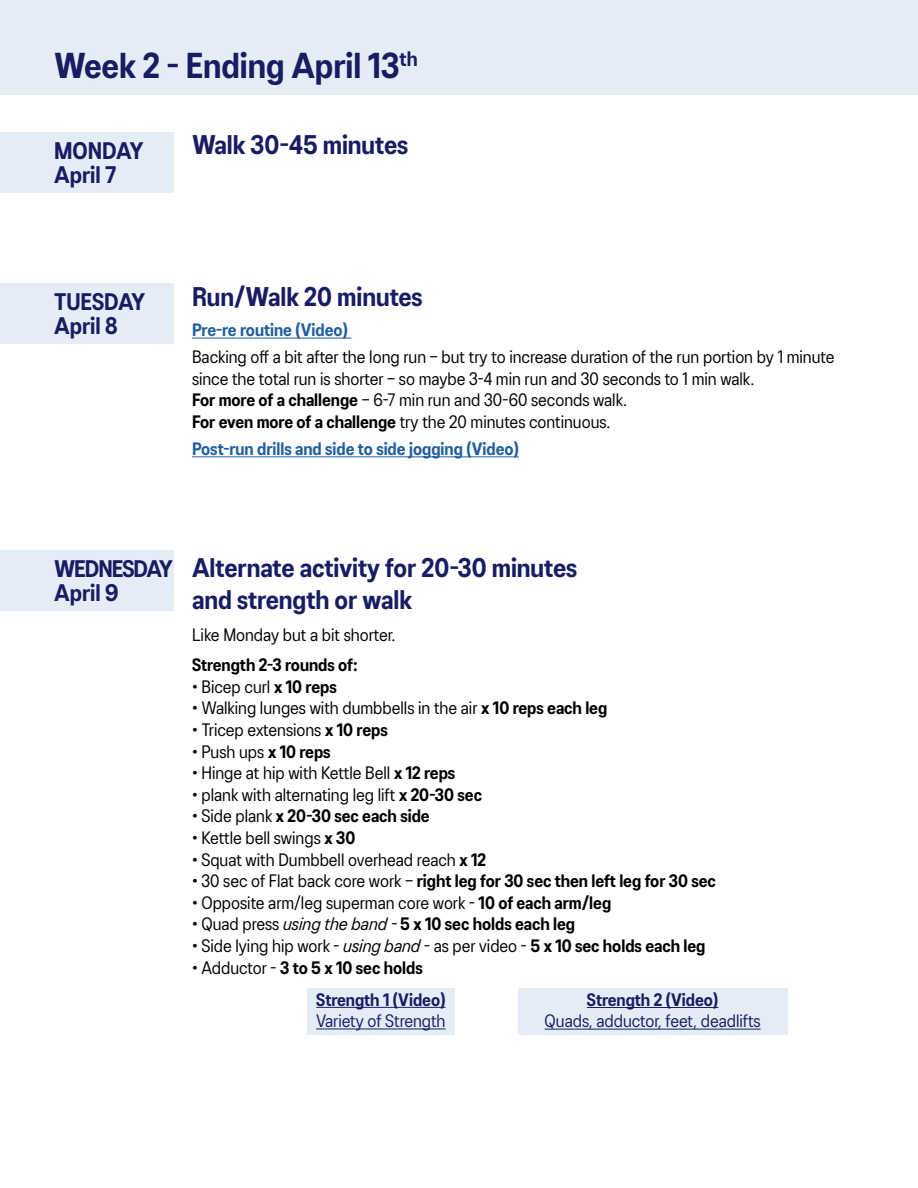
<style>
.page{position:relative;width:918px;height:1188px;background:#fff}
.page>*{position:absolute;margin:0;border:0;box-sizing:border-box;transform-origin:0 0}
.t1{font:700 36px "ASICS Font 3.0";color:#181d63}
.t2{font:700 27px/32.4px "ASICS Font 3.0";color:#181d63}
.t3{font:700 24px/24px "ASICS Font 3.0";color:#181d63}
.t4{font:700 24px/24px "ASICS Font 3.0";letter-spacing:-.04em;color:#181d63}
.t5{font:18px/21.6px "ASICS Font 3.0";color:#000}
.t6{font:700 18px "ASICS Font 3.0";color:#000}
.t7{font:700 18px "ASICS Font 3.0";color:#215e9e}
.t8{font:700 18px/32px "ASICS Font 3.0";color:#181d63}
.t9{font:18px "ASICS Font 3.0";color:#181d63}
.s1{font-weight:700}
.s2{font-weight:400}
.s3{font-weight:400;font-style:italic}
.s4{font-style:italic}
.s5{font-weight:400;color:#000}
.s6{color:#000}
</style>
<div class="page">
<div style="left:307px;top:988px;width:148px;height:46px;background:#e4edf5"></div>
<div style="left:518px;top:988px;width:269px;height:46px;background:#e4edf5"></div>
<div style="left:0;top:132px;width:174px;height:60px;background:#e4edf5"></div>
<div style="left:0;top:283px;width:174px;height:60px;background:#e4edf5"></div>
<div style="left:0;top:551px;width:174px;height:60px;background:#e4edf5"></div>
<div style="left:0;top:0;width:918px;height:94px;background:#e4edf5"></div>
<hr style="left:192px;top:338px;width:159px;height:1px;background:#215e9e">
<hr style="left:192px;top:456px;width:327px;height:1px;background:#215e9e">
<hr style="left:316px;top:1007px;width:129px;height:1px;background:#181d63">
<hr style="left:316px;top:1029px;width:130px;height:1px;background:#181d63">
<hr style="left:587px;top:1007px;width:131px;height:1px;background:#181d63">
<hr style="left:545px;top:1029px;width:216px;height:1px;background:#181d63">
<h1 class="t1" style="left:54px;top:43px;width:365px">Week 2 - Ending April 13<sup>th</sup></h1>
<h3 class="t3" style="left:54px;top:137px;width:91px">MONDAY<br>April 7</h3>
<h2 class="t2" style="left:192px;top:127px;width:218px">Walk 30-45 minutes</h2>
<h3 class="t3" style="left:54px;top:288px;width:93px">TUESDAY<br>April 8</h3>
<h2 class="t2" style="left:192px;top:280px;width:232px">Run/Walk 20 minutes</h2>
<p class="t7" style="left:192px;top:319px;width:158px">Pre-re routine (Video)</p>
<p class="t5" style="left:192px;top:345px;width:644px">Backing off a bit after the long run – but try to increase duration of the run portion by 1 minute since the total run is shorter – so maybe 3-4 min run and 30 seconds to 1 min walk.<br><span class="s1">For more of a challenge</span> – 6-7 min run and 30-60 seconds walk.<br><span class="s1">For even more of a challenge</span> try the 20 minutes continuous.</p>
<p class="t7" style="left:192px;top:437px;width:328px">Post-run drills and side to side jogging (Video)</p>
<h3 class="t4" style="left:54px;top:556px;width:120px">WEDNESDAY<br>April 9</h3>
<h2 class="t2" style="left:192px;top:550px;width:387px">Alternate activity for 20-30 minutes and strength or walk</h2>
<p class="t5" style="left:192px;top:624px;width:205px">Like Monday but a bit shorter.</p>
<p class="t6" style="left:192px;top:653px;width:167px">Strength 2-3 rounds of:</p>
<p class="t5" style="left:192px;top:675px;width:146px">• Bicep curl <span class="s1">x 10 reps</span></p>
<p class="t5" style="left:192px;top:697px;width:417px">• Walking lunges with dumbbells in the air <span class="s1">x 10 reps each leg</span></p>
<p class="t5" style="left:192px;top:718px;width:197px">• Tricep extensions <span class="s1">x 10 reps</span></p>
<p class="t5" style="left:192px;top:740px;width:140px">• Push ups <span class="s1">x 10 reps</span></p>
<p class="t5" style="left:192px;top:761px;width:265px">• Hinge at hip with Kettle Bell <span class="s1">x 12 reps</span></p>
<p class="t5" style="left:192px;top:783px;width:291px">• plank with alternating leg lift <span class="s1">x 20-30 sec</span></p>
<p class="t6" style="left:192px;top:805px;width:239px"><span class="s2">• Side plank</span> x 20-30 sec each side</p>
<p class="t5" style="left:192px;top:826px;width:165px">• Kettle bell swings <span class="s1">x 30</span></p>
<p class="t5" style="left:192px;top:848px;width:296px">• Squat with Dumbbell overhead reach <span class="s1">x 12</span></p>
<p class="t6" style="left:192px;top:869px;width:525px"><span class="s2">• 30 sec of Flat back core work –</span> right leg for 30 sec then left leg for 30 sec</p>
<p class="t5" style="left:192px;top:891px;width:421px">• Opposite arm/leg superman core work - <span class="s1">10 of each arm/leg</span></p>
<p class="t6" style="left:192px;top:913px;width:385px"><span class="s2">• Quad press</span> <span class="s3">using the band -</span> 5 x 10 sec holds each leg</p>
<p class="t5" style="left:192px;top:934px;width:515px">• Side lying hip work - <span class="s4">using band</span> - as per video - <span class="s1">5 x 10 sec holds each leg</span></p>
<p class="t8" style="left:316px;top:951px;width:131px;text-indent:-124px"><span class="s5">• Adductor -</span> <span class="s6">3 to 5 x 10 sec holds<br></span>Strength 1 (Video)</p>
<p class="t9" style="left:316px;top:1009px;width:131px">Variety of Strength</p>
<p class="t8" style="left:587px;top:983px;width:133px">Strength 2 (Video)</p>
<p class="t9" style="left:545px;top:1010px;width:217px">Quads, adductor, feet, deadlifts</p>
</div>
